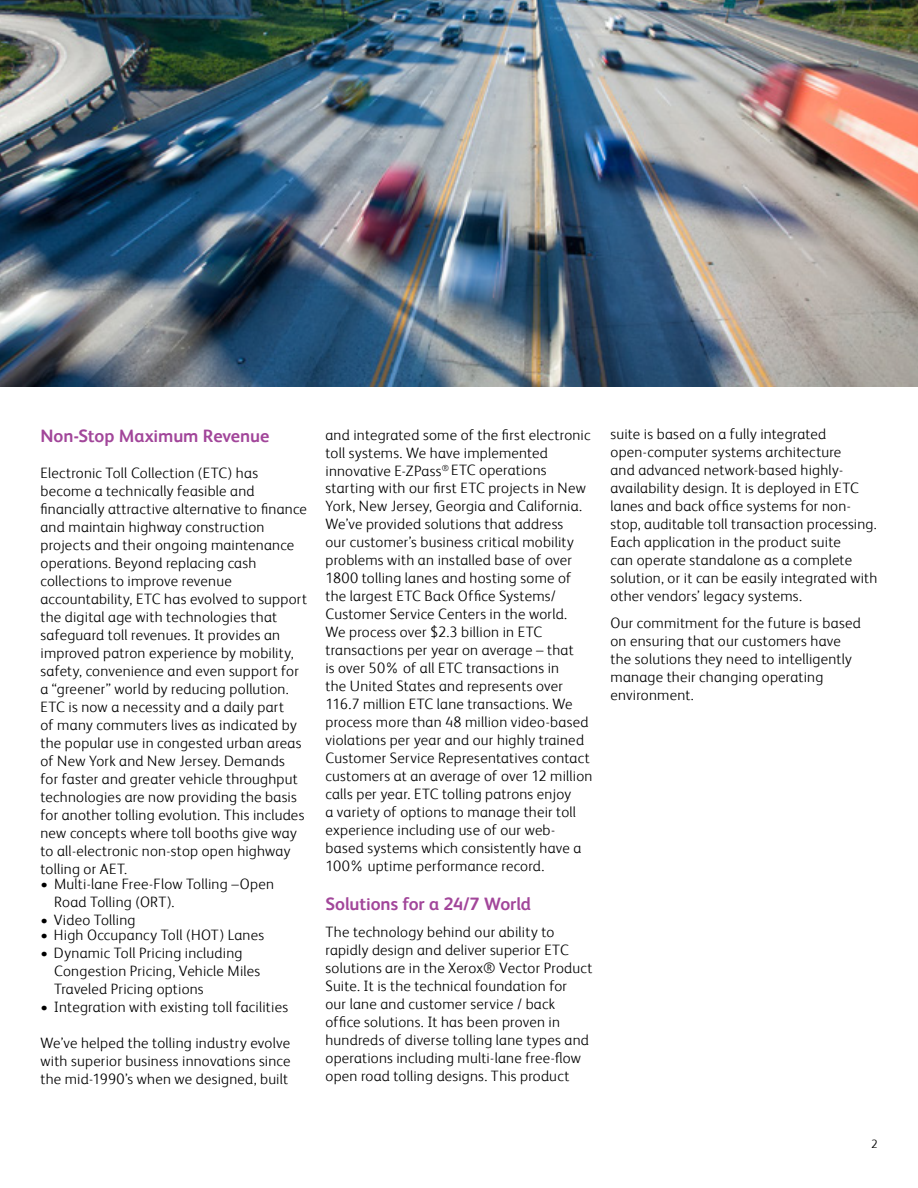
<style>
.page{position:relative;width:918px;height:1188px;background:#fff}
.page>*{position:absolute;margin:0;border:0;box-sizing:border-box;transform-origin:0 0}
.t1{font:700 18px "Xerox Sans";letter-spacing:-.005em;color:#a2469a}
.t2{font:300 15px/18px "Xerox Sans";letter-spacing:.015em;color:#000}
.t3{font:300 12px "Xerox Sans";color:#000}
</style>
<div class="page">
<img style="left:0;top:0;width:918px;height:386px">
<p class="t1" style="left:40px;top:423px;width:230px">Non-Stop Maximum Revenue</p>
<p class="t2" style="left:40px;top:463px;width:268px">Electronic Toll Collection (ETC) has become a technically feasible and financially attractive alternative to finance and maintain highway construction projects and their ongoing maintenance operations. Beyond replacing cash collections to improve revenue accountability, ETC has evolved to support the digital age with technologies that safeguard toll revenues. It provides an improved patron experience by mobility, safety, convenience and even support for a “greener” world by reducing pollution.<br>ETC is now a necessity and a daily part<br>of many commuters lives as indicated by the popular use in congested urban areas of New York and New Jersey. Demands<br>for faster and greater vehicle throughput technologies are now providing the basis for another tolling evolution. This includes new concepts where toll booths give way to all-electronic non-stop open highway tolling or AET.</p>
<p class="t2" style="left:54px;top:874px;width:221px;text-indent:-14px">• Multi-lane Free-Flow Tolling –Open<br>Road Tolling (ORT).</p>
<p class="t2" style="left:40px;top:910px;width:97px">• Video Tolling</p>
<p class="t2" style="left:40px;top:925px;width:225px">• High Occupancy Toll (HOT) Lanes</p>
<p class="t2" style="left:54px;top:943px;width:208px;text-indent:-14px">• Dynamic Toll Pricing including<br>Congestion Pricing, Vehicle Miles<br>Traveled Pricing options</p>
<p class="t2" style="left:40px;top:997px;width:249px">• Integration with existing toll facilities</p>
<p class="t2" style="left:40px;top:1033px;width:252px;text-align:justify">We’ve helped the tolling industry evolve with superior business innovations since the mid-1990’s when we designed, built</p>
<p class="t2" style="left:325px;top:425px;width:269px">and integrated some of the first electronic toll systems. We have implemented innovative E-ZPass<sup>®</sup> ETC operations starting with our first ETC projects in New York, New Jersey, Georgia and California.<br>We’ve provided solutions that address<br>our customer’s business critical mobility problems with an installed base of over 1800 tolling lanes and hosting some of the largest ETC Back Office Systems/ Customer Service Centers in the world.<br>We process over $2.3 billion in ETC transactions per year on average – that<br>is over 50% of all ETC transactions in<br>the United States and represents over 116.7 million ETC lane transactions. We process more than 48 million video-based violations per year and our highly trained Customer Service Representatives contact customers at an average of over 12 million calls per year. ETC tolling patrons enjoy<br>a variety of options to manage their toll experience including use of our web&shy;based systems which consistently have a 100% uptime performance record.</p>
<p class="t1" style="left:326px;top:892px;width:207px">Solutions for a 24/7 World</p>
<p class="t2" style="left:326px;top:923px;width:268px">The technology behind our ability to rapidly design and deliver superior ETC solutions are in the Xerox® Vector Product Suite. It is the technical foundation for<br>our lane and customer service / back office solutions. It has been proven in hundreds of diverse tolling lane types and operations including multi-lane free-flow open road tolling designs. This product</p>
<p class="t2" style="left:610px;top:425px;width:268px">suite is based on a fully integrated open-computer systems architecture<br>and advanced network-based highly&shy;availability design. It is deployed in ETC lanes and back office systems for non&shy;stop, auditable toll transaction processing.<br>Each application in the product suite<br>can operate standalone as a complete solution, or it can be easily integrated with other vendors’ legacy systems.</p>
<p class="t2" style="left:610px;top:614px;width:252px">Our commitment for the future is based on ensuring that our customers have the solutions they need to intelligently manage their changing operating environment.</p>
<p class="t3" style="left:871px;top:1136px;width:8px">2</p>
</div>
